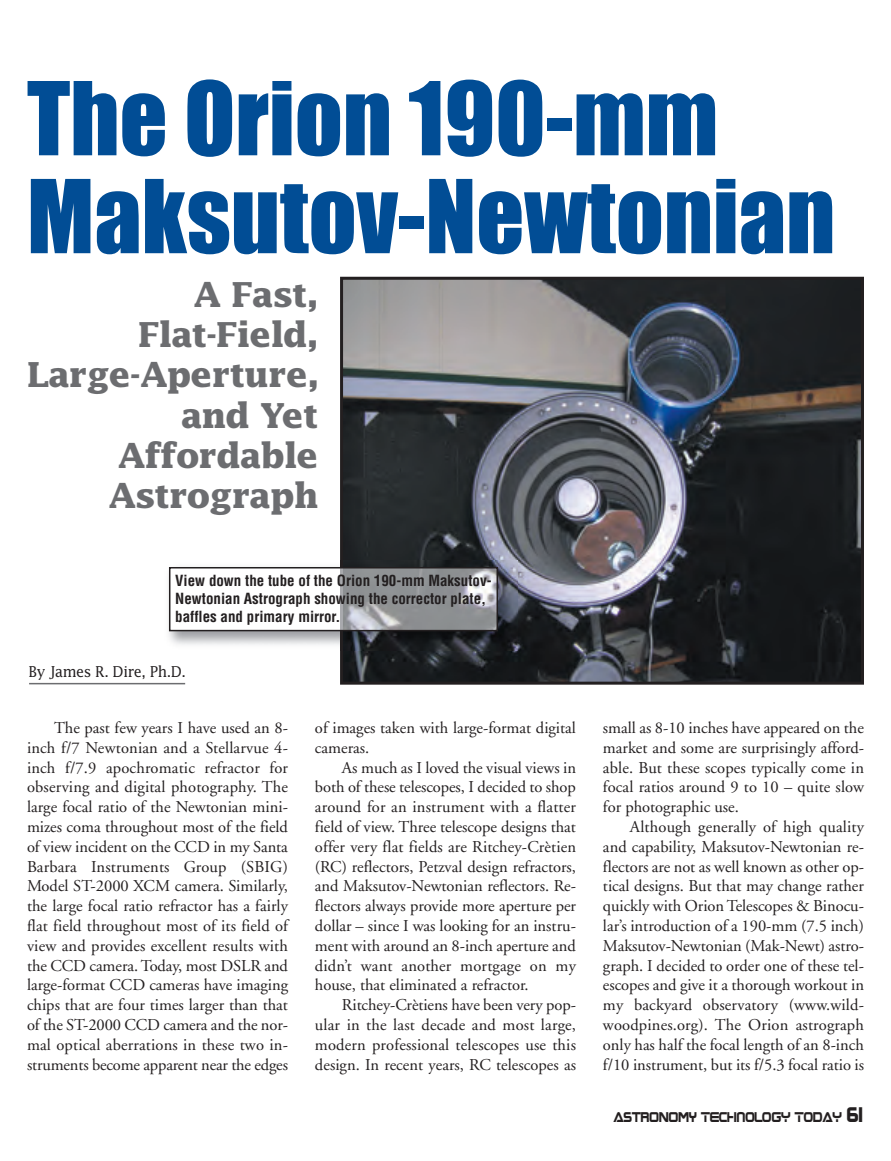
<style>
.page{position:relative;width:891px;height:1161px;background:#fff}
.page>*{position:absolute;margin:0;border:0;box-sizing:border-box;transform-origin:0 0}
.t1{font:94.05px/97.9px "Impact";color:#014d95}
.t2{font:700 34.5px/40.2px "Lucida";letter-spacing:-.025em;color:#6c6d70;text-align:right}
.t3{font:16.5px/19.8px "Adobe Garamond";color:#231f20;text-align:justify}
.t4{font:700 condensed 15px/18px "Helvetica";color:#231f20}
.t5{font:15px "Lucida";letter-spacing:-.025em;color:#231f20;scale:.95 1}
.t6{font:11.4px "Boom Box";color:#231f20;scale:.9 1}
.s1{font-size:17.1px}
</style>
<div class="page">
<hr style="left:29px;top:683px;width:156px;height:1px;background:#6c6d70">
<img style="left:344px;top:281px;width:516px;height:400px">
<div style="left:340px;top:277px;width:524px;height:408px;border:3px solid #231f20"></div>
<img style="left:168px;top:561px;width:350px;height:90px">
<div style="left:170px;top:568px;width:170px;height:62px;background:#fff"></div>
<hr style="left:340px;top:568px;width:3px;height:62px;background:#a8a9ad">
<img style="left:343px;top:570px;width:152px;height:58px">
<div style="left:169px;top:567px;width:329px;height:64px;border:2px solid #231f20"></div>
<h1 class="t1" style="left:27px;top:77px;width:810px">The Orion 190-mm<br>Maksutov-Newtonian</h1>
<h2 class="t2" style="left:27px;top:277px;width:294px">A Fast,<br>Flat-Field,<br>Large-Aperture, and Yet<br>Affordable<br>Astrograph</h2>
<p class="t4" style="left:175px;top:572px;width:318px">View down the tube of the Orion 190-mm Maksutov-<br>Newtonian Astrograph showing the corrector plate, baffles and primary mirror.</p>
<p class="t5" style="left:28px;top:666px;width:167px">By James R. Dire, Ph.D.</p>
<p class="t3" style="left:27px;top:719px;width:263px;text-indent:27px">The past few years I have used an 8- inch f/7 Newtonian and a Stellarvue 4- inch f/7.9 apochromatic refractor for observing and digital photography. The large focal ratio of the Newtonian mini&shy;mizes coma throughout most of the field of view incident on the CCD in my Santa Barbara Instruments Group (SBIG)<br>Model ST-2000 XCM camera. Similarly, the large focal ratio refractor has a fairly flat field throughout most of its field of view and provides excellent results with the CCD camera. Today, most DSLR and large-format CCD cameras have imaging chips that are four times larger than that of the ST-2000 CCD camera and the nor&shy;mal optical aberrations in these two in&shy;struments become apparent near the edges</p>
<p class="t3" style="left:315px;top:719px;width:262px">of images taken with large-format digital cameras.</p>
<p class="t3" style="left:315px;top:759px;width:263px;text-indent:27px">As much as I loved the visual views in both of these telescopes, I decided to shop around for an instrument with a flatter field of view. Three telescope designs that offer very flat fields are Ritchey-Crètien (RC) reflectors, Petzval design refractors, and Maksutov-Newtonian reflectors. Re&shy;flectors always provide more aperture per dollar – since I was looking for an instru&shy;ment with around an 8-inch aperture and didn’t want another mortgage on my house, that eliminated a refractor.</p>
<p class="t3" style="left:315px;top:997px;width:263px;text-indent:27px">Ritchey-Crètiens have been very pop&shy;ular in the last decade and most large, modern professional telescopes use this design. In recent years, RC telescopes as</p>
<p class="t3" style="left:603px;top:719px;width:263px">small as 8-10 inches have appeared on the market and some are surprisingly afford&shy;able. But these scopes typically come in focal ratios around 9 to 10 – quite slow for photographic use.</p>
<p class="t3" style="left:603px;top:818px;width:263px;text-indent:27px">Although generally of high quality and capability, Maksutov-Newtonian re&shy;flectors are not as well known as other op&shy;tical designs. But that may change rather quickly with Orion Telescopes &amp; Binocu&shy;lar’s introduction of a 190-mm (7.5 inch)<br>Maksutov-Newtonian (Mak-Newt) astro&shy;graph. I decided to order one of these tel&shy;escopes and give it a thorough workout in my backyard observatory (www.wild&shy;woodpines.org). The Orion astrograph only has half the focal length of an 8-inch f/10 instrument, but its f/5.3 focal ratio is</p>
<p class="t6" style="left:613px;top:1111px;width:278px">ASTRONOMY TECHNOLOGY TODAY <span class="s1">61</span></p>
</div>
